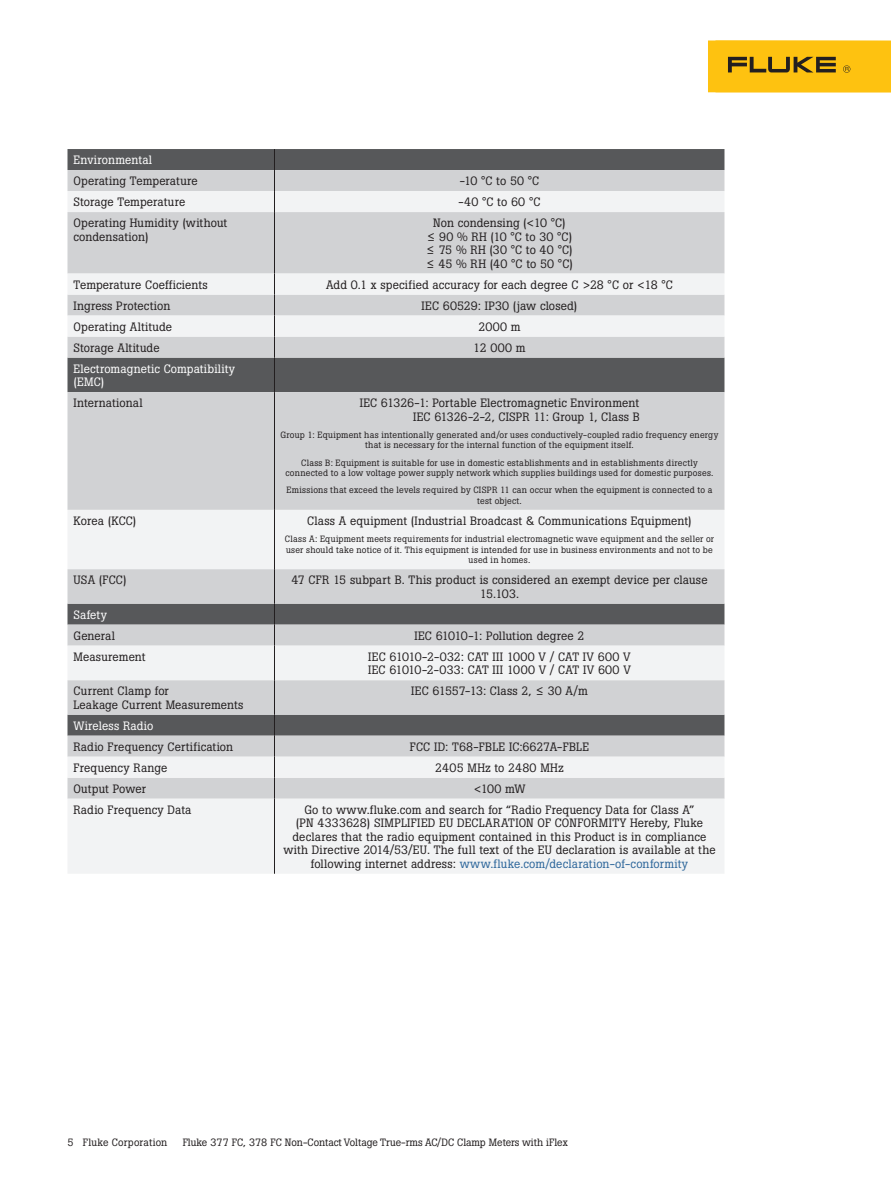
<style>
.page{position:relative;width:891px;height:1188px;background:#fff}
.page>*{position:absolute;margin:0;border:0;box-sizing:border-box;transform-origin:0 0}
.t1{font:12px/13.5px "Boton Pro";letter-spacing:.01em;color:#231f20}
.t2{font:12px/13.5px "Boton Pro";letter-spacing:.01em;color:#fff}
.t3{font:10.5px "Boton Pro";color:#231f20}
.t4{font:10.5px "Boton Pro";letter-spacing:.02em;color:#231f20}
.t5{font:9px/10.5px "Boton Pro";letter-spacing:.025em;color:#231f20;text-align:center}
.s1{color:#2e679b}
</style>
<div class="page">
<div style="left:708px;top:40px;width:183px;height:52px;background:#fec210"></div>
<svg style="left:728px;top:57px;width:123px;height:16px"></svg>
<div style="left:68px;top:149px;width:656px;height:21px;background:#57585a"></div>
<div style="left:68px;top:170px;width:656px;height:21px;background:#d1d2d4"></div>
<svg style="left:68px;top:191px;width:656px;height:682px;fill:#d1d2d4"></svg>
<hr style="left:274px;top:212px;width:1px;height:62px;background:#231f20">
<svg style="left:274px;top:274px;width:1px;height:84px"></svg>
<hr style="left:274px;top:392px;width:1px;height:118px;background:#231f20">
<hr style="left:274px;top:510px;width:1px;height:59px;background:#231f20">
<hr style="left:274px;top:569px;width:1px;height:35px;background:#231f20">
<hr style="left:274px;top:646px;width:1px;height:34px;background:#231f20">
<hr style="left:274px;top:680px;width:1px;height:35px;background:#231f20">
<hr style="left:274px;top:799px;width:1px;height:75px;background:#231f20">
<svg style="left:274px;top:149px;width:1px;height:63px"></svg>
<hr style="left:274px;top:358px;width:1px;height:34px;background:#231f20">
<svg style="left:274px;top:604px;width:1px;height:42px"></svg>
<svg style="left:274px;top:715px;width:1px;height:84px"></svg>
<p class="t2" style="left:74px;top:153px;width:80px">Environmental</p>
<p class="t1" style="left:74px;top:174px;width:126px">Operating Temperature</p>
<p class="t1" style="left:460px;top:174px;width:81px">-10 °C to 50 °C</p>
<p class="t1" style="left:74px;top:195px;width:113px">Storage Temperature</p>
<p class="t1" style="left:459px;top:195px;width:83px">-40 °C to 60 °C</p>
<p class="t1" style="left:74px;top:216px;width:155px">Operating Humidity (without condensation)</p>
<p class="t1" style="left:426px;top:216px;width:148px;text-align:center">Non condensing (&lt;10 °C)<br>≤ 90 % RH (10 °C to 30 °C) ≤ 75 % RH (30 °C to 40 °C) ≤ 45 % RH (40 °C to 50 °C)</p>
<p class="t1" style="left:73px;top:278px;width:136px">Temperature Coefficients</p>
<p class="t1" style="left:326px;top:278px;width:348px">Add 0.1 x specified accuracy for each degree C &gt;28 °C or &lt;18 °C</p>
<p class="t1" style="left:73px;top:299px;width:98px">Ingress Protection</p>
<p class="t1" style="left:422px;top:299px;width:157px">IEC 60529: IP30 (jaw closed)</p>
<p class="t1" style="left:73px;top:320px;width:100px">Operating Altitude</p>
<p class="t1" style="left:478px;top:320px;width:44px">2000 m</p>
<p class="t1" style="left:73px;top:341px;width:88px">Storage Altitude</p>
<p class="t1" style="left:473px;top:341px;width:54px">12 000 m</p>
<p class="t2" style="left:73px;top:362px;width:163px">Electromagnetic Compatibility (EMC)</p>
<p class="t1" style="left:73px;top:396px;width:71px">International</p>
<p class="t1" style="left:360px;top:396px;width:282px;text-align:right">IEC 61326-1: Portable Electromagnetic Environment<br>IEC 61326-2-2, CISPR 11: Group 1, Class B</p>
<p class="t5" style="left:281px;top:430px;width:439px">Group 1: Equipment has intentionally generated and/or uses conductively-coupled radio frequency energy that is necessary for the internal function of the equipment itself.</p>
<p class="t5" style="left:286px;top:457px;width:429px">Class B: Equipment is suitable for use in domestic establishments and in establishments directly connected to a low voltage power supply network which supplies buildings used for domestic purposes.</p>
<p class="t5" style="left:287px;top:485px;width:427px">Emissions that exceed the levels required by CISPR 11 can occur when the equipment is connected to a test object.</p>
<p class="t1" style="left:74px;top:514px;width:64px">Korea (KCC)</p>
<p class="t1" style="left:307px;top:514px;width:386px">Class A equipment (Industrial Broadcast &amp; Communications Equipment)</p>
<p class="t5" style="left:285px;top:534px;width:431px">Class A: Equipment meets requirements for industrial electromagnetic wave equipment and the seller or user should take notice of it. This equipment is intended for use in business environments and not to be used in homes.</p>
<p class="t1" style="left:74px;top:573px;width:55px">USA (FCC)</p>
<p class="t1" style="left:291px;top:573px;width:418px;text-align:center">47 CFR 15 subpart B. This product is considered an exempt device per clause<br>15.103.</p>
<p class="t2" style="left:74px;top:608px;width:35px">Safety</p>
<p class="t1" style="left:74px;top:629px;width:43px">General</p>
<p class="t1" style="left:414px;top:629px;width:172px">IEC 61010-1: Pollution degree 2</p>
<p class="t1" style="left:74px;top:650px;width:74px">Measurement</p>
<p class="t1" style="left:368px;top:650px;width:264px">IEC 61010-2-032: CAT III 1000 V / CAT IV 600 V<br>IEC 61010-2-033: CAT III 1000 V / CAT IV 600 V</p>
<p class="t1" style="left:74px;top:684px;width:171px">Current Clamp for<br>Leakage Current Measurements</p>
<p class="t1" style="left:411px;top:684px;width:178px">IEC 61557-13: Class 2, ≤ 30 A/m</p>
<p class="t2" style="left:74px;top:719px;width:81px">Wireless Radio</p>
<p class="t1" style="left:74px;top:740px;width:161px">Radio Frequency Certification</p>
<p class="t1" style="left:410px;top:740px;width:181px">FCC ID: T68-FBLE IC:6627A-FBLE</p>
<p class="t1" style="left:74px;top:761px;width:95px">Frequency Range</p>
<p class="t1" style="left:435px;top:761px;width:130px">2405 MHz to 2480 MHz</p>
<p class="t1" style="left:74px;top:782px;width:74px">Output Power</p>
<p class="t1" style="left:473px;top:782px;width:54px">&lt;100 mW</p>
<p class="t1" style="left:74px;top:803px;width:120px">Radio Frequency Data</p>
<p class="t1" style="left:283px;top:803px;width:434px;text-align:center">Go to www.fluke.com and search for “Radio Frequency Data for Class A”<br>(PN 4333628) SIMPLIFIED EU DECLARATION OF CONFORMITY Hereby, Fluke declares that the radio equipment contained in this Product is in compliance with Directive 2014/53/EU. The full text of the EU declaration is available at the following internet address: <span class="s1">www.fluke.com/declaration-of-conformity</span></p>
<p class="t4" style="left:68px;top:1136px;width:101px">5 Fluke Corporation</p>
<p class="t3" style="left:183px;top:1136px;width:387px">Fluke 377 FC, 378 FC Non-Contact Voltage True-rms AC/DC Clamp Meters with iFlex</p>
</div>
